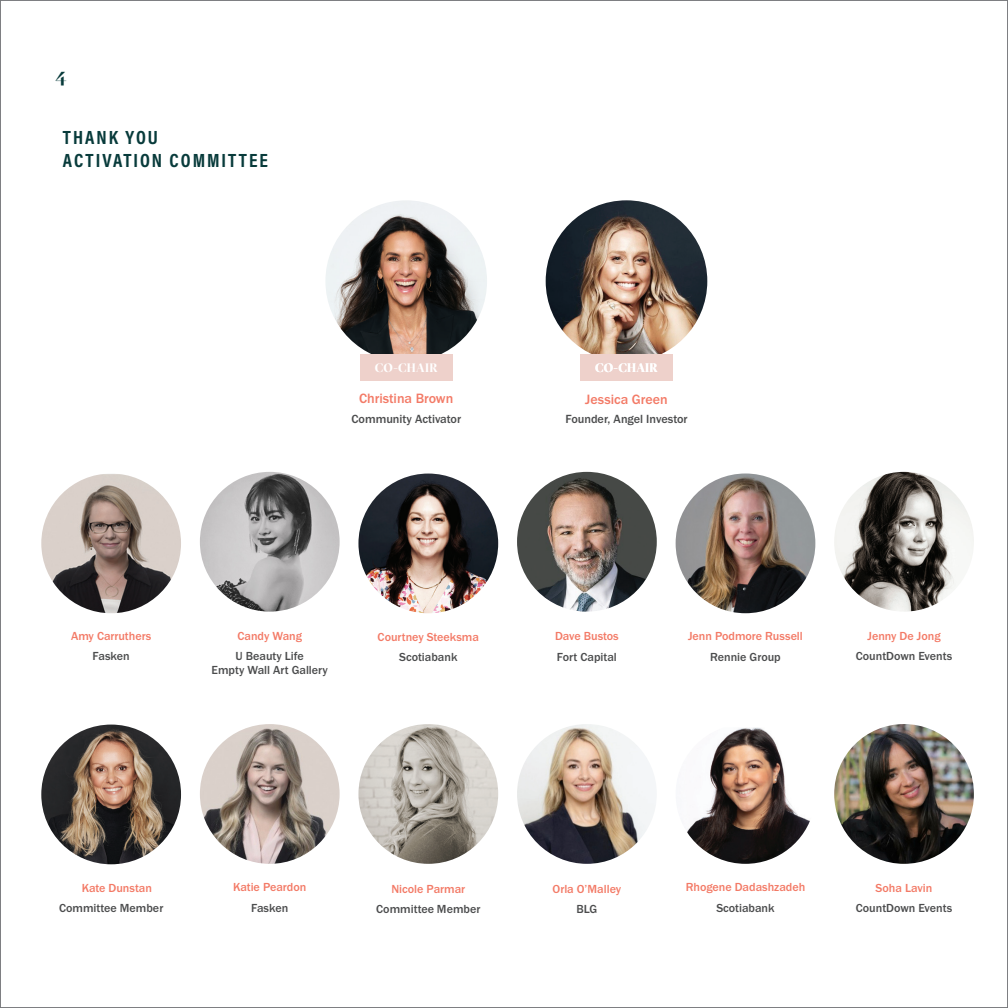
<style>
.page{position:relative;width:1008px;height:1008px;background:#fff}
.page>*{position:absolute;margin:0;border:0;box-sizing:border-box;transform-origin:0 0}
.ParaStyle20_Leading_Auto__FirstLine_4_3_{font:700 19.25px "Acumin Pro Cond";letter-spacing:.105em;color:#083b3b}
.ParaStyle19_Leading_35_9_pts__LeftIndent{font:700 19.25px "Acumin Pro Cond";letter-spacing:.105em;color:#083b3b}
.ParaStyle07_Leading_Auto{font:700 19.25px "GT Sectra Display";color:#083b3b}
.ParaStyle18_Leading_13_5_pts__FirstLine_{font:500 14px "Franklin Gothic URW";color:#f37a66}
.ParaStyle05_Leading_13_5_pts__FirstLine_{font:500 14px "Franklin Gothic URW";color:#f37a66}
.ParaStyle18_Leading_13_5_pts__FirstLine_-2{font:500 12.25px "Franklin Gothic URW";color:#4b4c4d}
.ParaStyle11_Leading_Auto__Align_Justifie{font:700 12.25px "GT Sectra Display";letter-spacing:.025em;color:#fff}
.ParaStyle18_Leading_13_5_pts__FirstLine_-3{font:500 12.08px/14px "Franklin Gothic URW";color:#4b4c4d;text-align:center}
.ParaStyle12_Leading_13_5_pts__LeftIndent{font:500 12.08px/20.5px "Franklin Gothic URW";color:#f37a66;text-align:center}
.ParaStyle16_Leading_Auto__Align_Centered{font:500 12.08px "Franklin Gothic URW";color:#f37a66}
.ParaStyle18_Leading_13_5_pts__FirstLine_-4{font:500 12.08px "Franklin Gothic URW";color:#f37a66}
.ParaStyle13_Leading_13_5_pts__FirstLine_{font:500 12.08px/20.5px "Franklin Gothic URW";color:#4b4c4d}
.ParaStyle13_Leading_13_5_pts__FirstLine_-2{font:500 12.08px/20.5px "Franklin Gothic URW";color:#f37a66;text-align:center}
.ParaStyle15_Leading_13_5_pts__LeftIndent{font:500 12.08px "Franklin Gothic URW";color:#f37a66}
.ParaStyle05_Leading_13_5_pts__FirstLine_-2{font:500 12.08px/20.5px "Franklin Gothic URW";color:#f37a66;text-align:center}
.ParaStyle05_Leading_13_5_pts__FirstLine_-3{font:500 12.08px "Franklin Gothic URW";color:#4b4c4d}
.ParaStyle17_Leading_13_5_pts{font:500 12.08px "Franklin Gothic URW";color:#4b4c4d}
.ParaStyle15_Leading_13_5_pts__LeftIndent-2{font:500 12.08px "Franklin Gothic URW";color:#4b4c4d}
.s1{color:#4b4c4d}
.s2{color:#f37a66}
</style>
<div class="page">
<img style="left:546px;top:200px;width:161px;height:162px;border-radius:81px">
<img style="left:834px;top:724px;width:140px;height:140px;border-radius:70px">
<img style="left:687px;top:727px;width:123px;height:137px">
<img style="left:834px;top:472px;width:140px;height:140px;border-radius:70px">
<img style="left:676px;top:474px;width:139px;height:139px;border-radius:70px">
<img style="left:358px;top:474px;width:140px;height:139px;border-radius:70px">
<img style="left:325px;top:200px;width:162px;height:162px;border-radius:81px">
<img style="left:200px;top:472px;width:140px;height:140px;border-radius:70px">
<img style="left:517px;top:472px;width:140px;height:140px;border-radius:70px">
<img style="left:41px;top:474px;width:140px;height:139px;border-radius:70px">
<img style="left:517px;top:724px;width:140px;height:140px;border-radius:70px">
<img style="left:41px;top:725px;width:140px;height:139px;border-radius:70px">
<img style="left:200px;top:724px;width:140px;height:140px;border-radius:70px">
<img style="left:358px;top:724px;width:140px;height:140px;border-radius:70px">
<div style="left:360px;top:354px;width:93px;height:26px;background:#eed1cb"></div>
<div style="left:580px;top:354px;width:93px;height:26px;background:#eed1cb"></div>
<p class="ParaStyle07_Leading_Auto" style="left:55px;top:63px;width:13px">4</p>
<p class="ParaStyle19_Leading_35_9_pts__LeftIndent" style="left:63px;top:124px;width:97px">THANK YOU</p>
<p class="ParaStyle20_Leading_Auto__FirstLine_4_3_" style="left:63px;top:148px;width:207px">ACTIVATION COMMITTEE</p>
<p class="ParaStyle11_Leading_Auto__Align_Justifie" style="left:375px;top:361px;width:64px">CO-CHAIR</p>
<p class="ParaStyle11_Leading_Auto__Align_Justifie" style="left:595px;top:361px;width:64px">CO-CHAIR</p>
<p class="ParaStyle18_Leading_13_5_pts__FirstLine_" style="left:359px;top:390px;width:96px">Christina Brown</p>
<p class="ParaStyle18_Leading_13_5_pts__FirstLine_-2" style="left:351px;top:411px;width:111px">Community Activator</p>
<p class="ParaStyle05_Leading_13_5_pts__FirstLine_" style="left:585px;top:391px;width:84px">Jessica Green</p>
<p class="ParaStyle18_Leading_13_5_pts__FirstLine_-2" style="left:565px;top:411px;width:124px">Founder, Angel Investor</p>
<p class="ParaStyle13_Leading_13_5_pts__FirstLine_-2" style="left:71px;top:625px;width:82px">Amy Carruthers<br><span class="s1">Fasken</span></p>
<p class="ParaStyle18_Leading_13_5_pts__FirstLine_-4" style="left:237px;top:628px;width:66px">Candy Wang</p>
<p class="ParaStyle18_Leading_13_5_pts__FirstLine_-3" style="left:212px;top:649px;width:118px">U Beauty Life<br>Empty Wall Art Gallery</p>
<p class="ParaStyle12_Leading_13_5_pts__LeftIndent" style="left:378px;top:626px;width:103px">Courtney Steeksma<br><span class="s1">Scotiabank</span></p>
<p class="ParaStyle16_Leading_Auto__Align_Centered" style="left:555px;top:629px;width:65px">Dave Bustos</p>
<p class="ParaStyle17_Leading_13_5_pts" style="left:557px;top:649px;width:61px">Fort Capital</p>
<p class="ParaStyle15_Leading_13_5_pts__LeftIndent" style="left:688px;top:629px;width:116px">Jenn Podmore Russell</p>
<p class="ParaStyle15_Leading_13_5_pts__LeftIndent-2" style="left:710px;top:649px;width:72px">Rennie Group</p>
<p class="ParaStyle18_Leading_13_5_pts__FirstLine_-4" style="left:868px;top:628px;width:75px">Jenny De Jong</p>
<p class="ParaStyle18_Leading_13_5_pts__FirstLine_-3" style="left:856px;top:649px;width:98px">CountDown Events</p>
<p class="ParaStyle13_Leading_13_5_pts__FirstLine_" style="left:59px;top:877px;width:106px;text-indent:23px"><span class="s2">Kate Dunstan<br></span>Committee Member</p>
<p class="ParaStyle05_Leading_13_5_pts__FirstLine_-2" style="left:233px;top:877px;width:75px">Katie Peardon<br><span class="s1">Fasken</span></p>
<p class="ParaStyle16_Leading_Auto__Align_Centered" style="left:391px;top:881px;width:75px">Nicole Parmar</p>
<p class="ParaStyle05_Leading_13_5_pts__FirstLine_-3" style="left:376px;top:902px;width:106px">Committee Member</p>
<p class="ParaStyle16_Leading_Auto__Align_Centered" style="left:553px;top:881px;width:70px">Orla O’Malley</p>
<p class="ParaStyle17_Leading_13_5_pts" style="left:576px;top:902px;width:22px">BLG</p>
<p class="ParaStyle12_Leading_13_5_pts__LeftIndent" style="left:686px;top:877px;width:121px">Rhogene Dadashzadeh<br><span class="s1">Scotiabank</span></p>
<p class="ParaStyle18_Leading_13_5_pts__FirstLine_-4" style="left:876px;top:880px;width:58px">Soha Lavin</p>
<p class="ParaStyle18_Leading_13_5_pts__FirstLine_-3" style="left:856px;top:901px;width:98px">CountDown Events</p>
</div>
